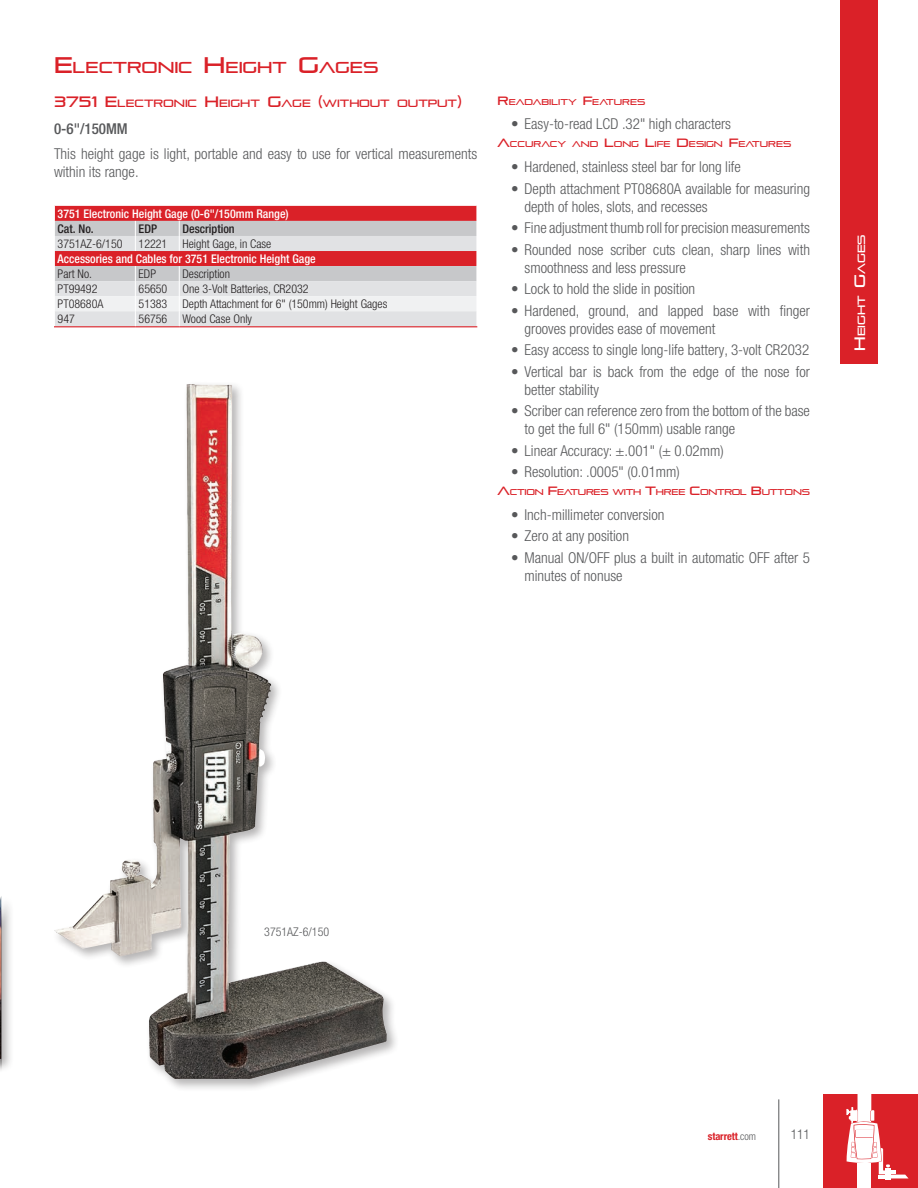
<style>
.page{position:relative;width:918px;height:1188px;background:#fff}
.page>*{position:absolute;margin:0;border:0;box-sizing:border-box;transform-origin:0 0}
.t1{font:15.75px "Pirulen";color:#da2128}
.t2{font:300 condensed 15px/18px "Helvetica Neue LT Pro";color:#57585a}
.t3{font:500 condensed 15px "Helvetica Neue LT Pro";color:#57585a}
.t4{font:300 condensed 13.5px "Helvetica Neue LT Pro";color:#57585a}
.t5{font:300 condensed 12px "Helvetica Neue LT Pro";color:#231f20}
.t6{font:500 condensed 12px "Helvetica Neue LT Pro";color:#fff}
.t7{font:500 condensed 12px "Helvetica Neue LT Pro";color:#231f20}
.t8{font:300 condensed 12px "Helvetica Neue LT Pro";color:#57585a}
.t9{font:10.5px "Pirulen";color:#da2128}
.t10{font:700 condensed 10.5px "Helvetica Neue LT Pro";letter-spacing:-.01em;color:#da2128}
.t11{font:10.5px "Pirulen";color:#fff}
.t12{font:8.4px "Pirulen";color:#da2128}
.t13{font:8.4px "Pirulen";letter-spacing:-.025em;color:#da2128}
.s1{font-size:22.5px}
.s2{font-size:15px}
.s3{font-size:12px}
.s4{font-weight:300;color:#57585a}
</style>
<div class="page">
<div style="left:0;top:392px;width:14px;height:700px;background:#231f20;opacity:.33"></div>
<hr style="left:0;top:396px;width:1px;height:683px;background:#fff">
<img style="left:0;top:897px;width:1px;height:162px">
<div style="left:52px;top:381px;width:347px;height:711px;background:#231f20;opacity:.33"></div>
<img style="left:54px;top:384px;width:333px;height:695px">
<svg style="left:54px;top:206px;width:424px;height:121px;background:#dbaeb1"></svg>
<hr style="left:54px;top:326px;width:81px;height:1px;background:#da2128">
<hr style="left:135px;top:326px;width:44px;height:1px;background:#da2128">
<hr style="left:179px;top:326px;width:298px;height:1px;background:#da2128">
<hr style="left:778px;top:1099px;width:1px;height:89px;background:#57585a">
<div style="left:840px;top:0;width:37px;height:364px;background:#da2128"></div>
<div style="left:823px;top:1094px;width:95px;height:94px;background:#da2128"></div>
<div style="left:857px;top:1163px;width:14px;height:25px;background:#fff"></div>
<div style="left:885px;top:1168px;width:6px;height:11px;background:#fff"></div>
<svg style="left:846px;top:1094px;width:62px;height:84px"></svg>
<p class="t1" style="left:54px;top:58px;width:197px"><span class="s1">E</span>LECTRONIC <span class="s1">H</span>EIGH</p>
<p class="t1" style="left:272px;top:58px;width:108px">T <span class="s1">G</span>AGES</p>
<p class="t9" style="left:54px;top:97px;width:183px"><span class="s2">3751 E</span>LECTRONIC <span class="s2">H</span>EIGH</p>
<p class="t9" style="left:250px;top:97px;width:213px">T <span class="s2">G</span>AG E <span class="s2">(</span>WITHOUT OUTPUT<span class="s2">)</span></p>
<p class="t3" style="left:54px;top:120px;width:75px">0-6"/150MM</p>
<p class="t2" style="left:54px;top:144px;width:425px">This height gage is light, portable and easy to use for vertical measurements within its range.</p>
<p class="t6" style="left:58px;top:206px;width:233px">3751 Electronic Height Gage (0-6"/150mm Range)</p>
<p class="t7" style="left:58px;top:221px;width:37px">Cat. No.</p>
<p class="t7" style="left:139px;top:221px;width:20px">EDP</p>
<p class="t7" style="left:183px;top:221px;width:54px">Description</p>
<p class="t5" style="left:58px;top:237px;width:66px">3751AZ-6/150</p>
<p class="t5" style="left:139px;top:237px;width:30px">12221</p>
<p class="t5" style="left:183px;top:237px;width:90px">Height Gage, in Case</p>
<p class="t6" style="left:58px;top:251px;width:260px">Accessories and Cables for 3751 Electronic Height Gage</p>
<p class="t5" style="left:58px;top:267px;width:36px">Part No.</p>
<p class="t5" style="left:139px;top:267px;width:19px">EDP</p>
<p class="t5" style="left:183px;top:267px;width:49px">Description</p>
<p class="t5" style="left:58px;top:282px;width:41px">PT99492</p>
<p class="t5" style="left:139px;top:282px;width:30px">65650</p>
<p class="t5" style="left:183px;top:282px;width:128px">One 3-Volt Batteries, CR2032</p>
<p class="t5" style="left:58px;top:297px;width:47px">PT08680A</p>
<p class="t5" style="left:139px;top:297px;width:30px">51383</p>
<p class="t5" style="left:183px;top:297px;width:206px">Depth Attachment for 6" (150mm) Height Gages</p>
<p class="t5" style="left:58px;top:312px;width:19px">947</p>
<p class="t5" style="left:139px;top:312px;width:30px">56756</p>
<p class="t5" style="left:183px;top:312px;width:71px">Wood Case Only</p>
<p class="t12" style="left:498px;top:96px;width:149px"><span class="s3">R</span> EADABILITY <span class="s3">F</span>EATURES</p>
<p class="t2" style="left:511px;top:115px;width:222px">• Easy-to-read LCD .32" high characters</p>
<p class="t12" style="left:498px;top:139px;width:295px"><span class="s3">A</span>CCURACY AND <span class="s3">L</span>ONG <span class="s3">L</span>IFE <span class="s3">D</span> ESIGN <span class="s3">F</span>EATURES</p>
<p class="t2" style="left:511px;top:158px;width:231px">• Hardened, stainless steel bar for long life</p>
<p class="t2" style="left:525px;top:179px;width:287px;text-indent:-14px">• Depth attachment PT08680A available for measuring depth of holes, slots, and recesses</p>
<p class="t2" style="left:511px;top:219px;width:300px">• Fine adjustment thumb roll for precision measurements</p>
<p class="t2" style="left:525px;top:240px;width:287px;text-indent:-14px">• Rounded nose scriber cuts clean, sharp lines with smoothness and less pressure</p>
<p class="t2" style="left:511px;top:280px;width:186px">• Lock to hold the slide in position</p>
<p class="t2" style="left:525px;top:301px;width:287px;text-indent:-14px">• Hardened, ground, and lapped base with finger grooves provides ease of movement</p>
<p class="t2" style="left:511px;top:341px;width:300px">• Easy access to single long-life battery, 3-volt CR2032</p>
<p class="t2" style="left:525px;top:362px;width:287px;text-indent:-14px">• Vertical bar is back from the edge of the nose for better stability</p>
<p class="t2" style="left:525px;top:402px;width:287px;text-indent:-14px">• Scriber can reference zero from the bottom of the base to get the full 6" (150mm) usable range</p>
<p class="t2" style="left:511px;top:441px;width:214px">• Linear Accuracy: ±.001" (± 0.02mm)</p>
<p class="t2" style="left:511px;top:463px;width:170px">• Resolution: .0005" (0.01mm)</p>
<p class="t13" style="left:498px;top:487px;width:314px"><span class="s3">A</span>CTION <span class="s3">F</span>EATURES WITH <span class="s3">T</span>HREE <span class="s3">C</span> ONTROL <span class="s3">B</span> UTTONS</p>
<p class="t2" style="left:511px;top:505px;width:155px">• Inch-millimeter conversion</p>
<p class="t2" style="left:511px;top:527px;width:119px">• Zero at any position</p>
<p class="t2" style="left:525px;top:548px;width:287px;text-indent:-14px">• Manual ON/OFF plus a built in automatic OFF after 5 minutes of nonuse</p>
<p class="t11" style="left:855px;top:351px;width:118px;rotate:-90deg"><span class="s2">H</span>EIGHT <span class="s2">G</span>AGES</p>
<p class="t8" style="left:264px;top:925px;width:66px">3751AZ-6/150</p>
<p class="t10" style="left:708px;top:1130px;width:50px">starrett<span class="s4">.com</span></p>
<p class="t4" style="left:791px;top:1127px;width:21px">111</p>
</div>
